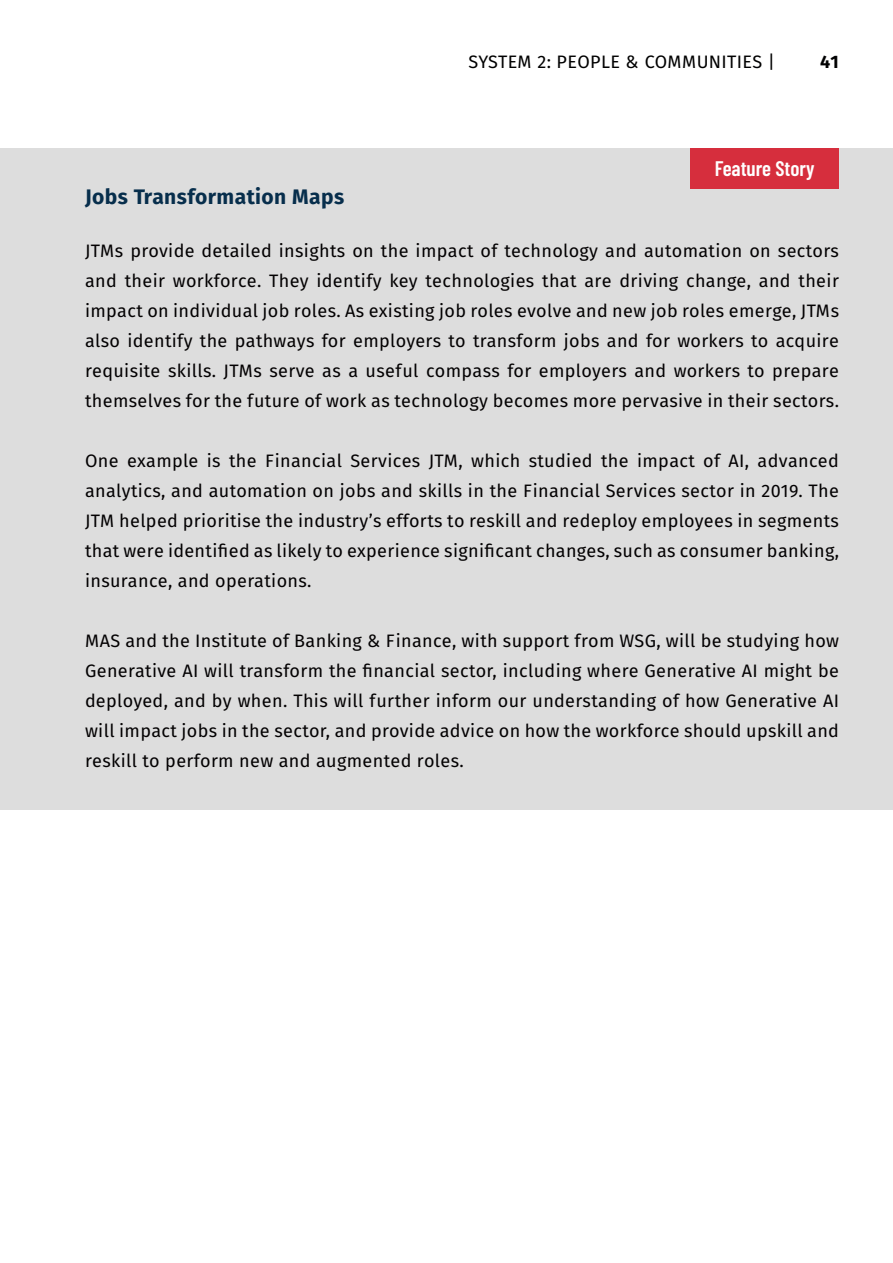
<style>
.page{position:relative;width:893px;height:1263px;background:#fff}
.page>*{position:absolute;margin:0;border:0;box-sizing:border-box;transform-origin:0 0}
.BlackBlack{font:700 21px "Fira Sans";letter-spacing:.02em;color:#072e4c}
.Action_Headers{font:600 21px "Barlow Condensed";color:#fff}
.BlackBlack-2{font:18px/30px "Fira Sans";letter-spacing:.02em;color:#030102;text-align:justify}
.t1{font:18px "Fira Sans";letter-spacing:.02em;color:#000001}
.t2{font:700 18px "Fira Sans";color:#000001}
</style>
<div class="page">
<div style="left:0;top:148px;width:893px;height:662px;background:#ddd"></div>
<div style="left:690px;top:148px;width:149px;height:41px;background:#d62e3d"></div>
<p class="t1" style="left:469px;top:49px;width:308px">SYSTEM 2: PEOPLE &amp; COMMUNITIES |</p>
<p class="t2" style="left:820px;top:49px;width:20px">41</p>
<p class="BlackBlack" style="left:85px;top:182px;width:261px">Jobs Transformation Maps</p>
<p class="Action_Headers" style="left:715px;top:153px;width:102px">Feature Story</p>
<p class="BlackBlack-2" style="left:85px;top:236px;width:755px">JTMs provide detailed insights on the impact of technology and automation on sectors and their workforce. They identify key technologies that are driving change, and their impact on individual job roles. As existing job roles evolve and new job roles emerge, JTMs also identify the pathways for employers to transform jobs and for workers to acquire requisite skills. JTMs serve as a useful compass for employers and workers to prepare themselves for the future of work as technology becomes more pervasive in their sectors.</p>
<p class="BlackBlack-2" style="left:85px;top:446px;width:755px">One example is the Financial Services JTM, which studied the impact of AI, advanced analytics, and automation on jobs and skills in the Financial Services sector in 2019. The JTM helped prioritise the industry’s efforts to reskill and redeploy employees in segments that were identified as likely to experience significant changes, such as consumer banking, insurance, and operations.</p>
<p class="BlackBlack-2" style="left:85px;top:626px;width:755px">MAS and the Institute of Banking &amp; Finance, with support from WSG, will be studying how Generative AI will transform the financial sector, including where Generative AI might be deployed, and by when. This will further inform our understanding of how Generative AI will impact jobs in the sector, and provide advice on how the workforce should upskill and reskill to perform new and augmented roles.</p>
</div>
